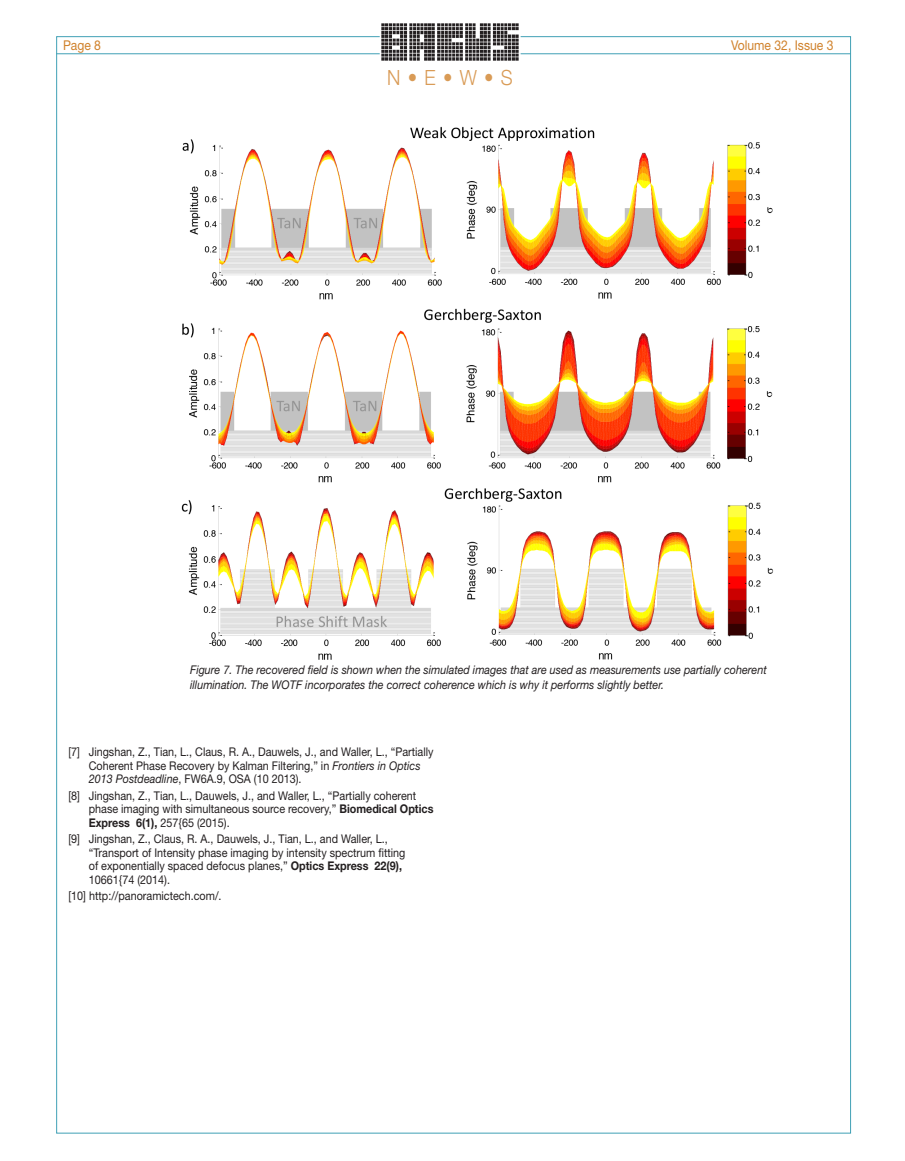
<style>
.page{position:relative;width:905px;height:1161px;background:#fff}
.page>*{position:absolute;margin:0;border:0;box-sizing:border-box;transform-origin:0 0}
.t1{font:300 21px "Helvetica Neue";color:#d99b56;scale:.9 1}
.t2{font:13.5px "Helvetica Neue";color:#d0822c;scale:.9 1}
.Refs__2{font:12px/13.5px "Helvetica Neue";color:#231f20;scale:.9 1}
.Figs{font:italic 12px/15px "Helvetica Neue";color:#231f20;scale:.9 1}
.s1{font-style:italic}
.s2{font-weight:700}
</style>
<div class="page">
<img style="left:181px;top:126px;width:593px;height:534px">
<hr style="left:56px;top:53px;width:794px;height:1px;background:#40a0b5">
<div style="left:380px;top:19px;width:140px;height:52px;background:#fff"></div>
<img style="left:382px;top:24px;width:137px;height:37px">
<p class="t2" style="left:63px;top:37px;width:44px">Page 8</p>
<p class="t2" style="left:731px;top:37px;width:115px">Volume 32, Issue 3</p>
<h1 class="t1" style="left:387px;top:64px;width:141px">N • E • W • S</h1>
<p class="Figs" style="left:190px;top:662px;width:642px">Figure 7. The recovered field is shown when the simulated images that are used as measurements use partially coherent illumination. The WOTF incorporates the correct coherence which is why it performs slightly better.</p>
<p class="Refs__2" style="left:89px;top:745px;width:384px;text-indent:-20px">[7] Jingshan, Z., Tian, L., Claus, R. A., Dauwels, J., and Waller, L., “Partially<br>Coherent Phase Recovery by Kalman Filtering,” in <span class="s1">Frontiers in Optics<br>2013 Postdeadline</span>, FW6A.9, OSA (10 2013).</p>
<p class="Refs__2" style="left:89px;top:789px;width:384px;text-indent:-20px">[8] Jingshan, Z., Tian, L., Dauwels, J., and Waller, L., “Partially coherent phase imaging with simultaneous source recovery,” <span class="s2">Biomedical Optics<br>Express 6(1),</span> 257{65 (2015).</p>
<p class="Refs__2" style="left:89px;top:832px;width:353px;text-indent:-20px">[9] Jingshan, Z., Claus, R. A., Dauwels, J., Tian, L., and Waller, L., “Transport of Intensity phase imaging by intensity spectrum fitting of exponentially spaced defocus planes,” <span class="s2">Optics Express 22(9), </span>10661{74 (2014).</p>
<p class="Refs__2" style="left:68px;top:889px;width:172px">[10] http://panoramictech.com/.</p>
</div>
